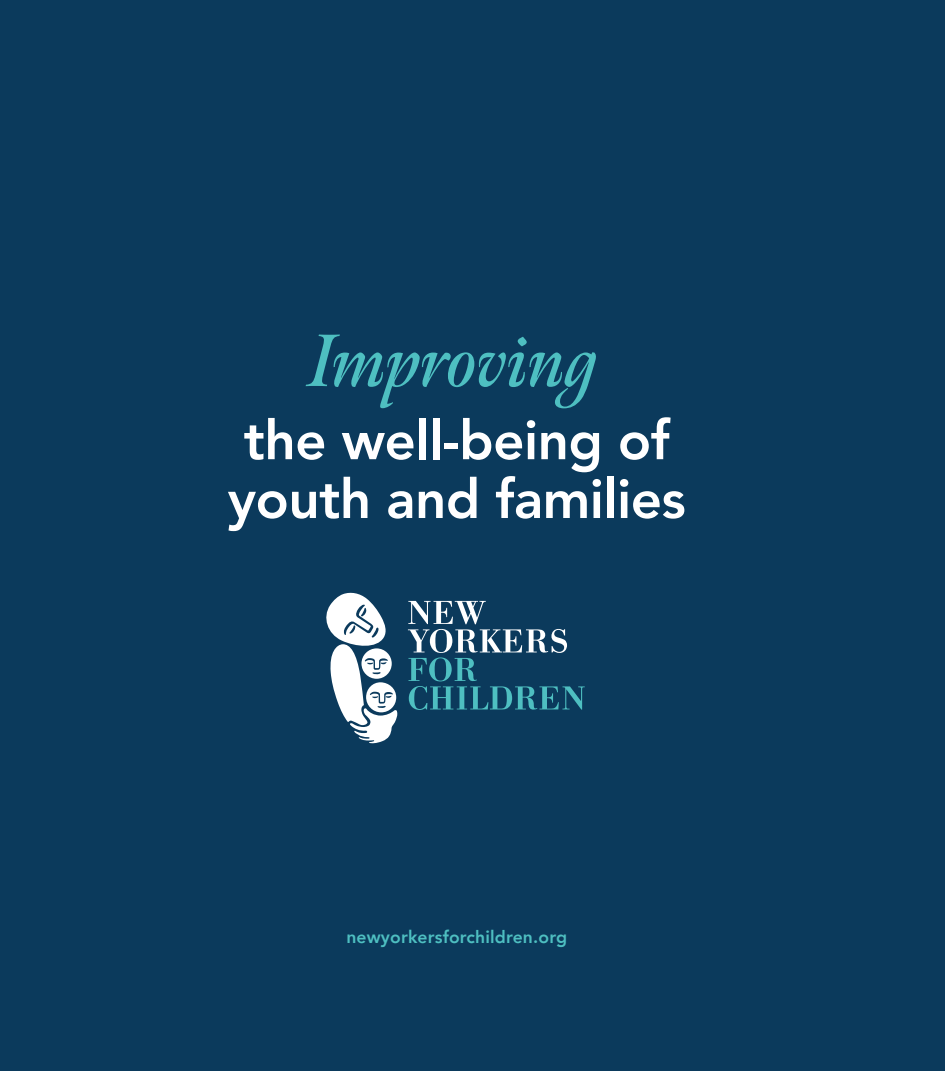
<style>
.page{position:relative;width:945px;height:1071px;background:#0b3a5c}
.page>*{position:absolute;margin:0;border:0;box-sizing:border-box;transform-origin:0 0}
.t1{font:italic 600 74.2px "Meno Display Condensed";color:#4ebfc1}
.t2{font:800 54.6px/58.8px "Avenir";letter-spacing:-.01em;color:#fff}
.t3{font:800 17.5px "Avenir";letter-spacing:.01em;color:#4ebfc1}
</style>
<div class="page">
<svg style="left:408px;top:601px;width:177px;height:109px"></svg>
<svg style="left:326px;top:592px;width:71px;height:151px"></svg>
<h1 class="t1" style="left:310px;top:315px;width:292px">Improving</h1>
<p class="t2" style="left:228px;top:411px;width:459px">the well-being of youth and families</p>
<p class="t3" style="left:346px;top:924px;width:222px">newyorkersforchildren.org</p>
</div>
